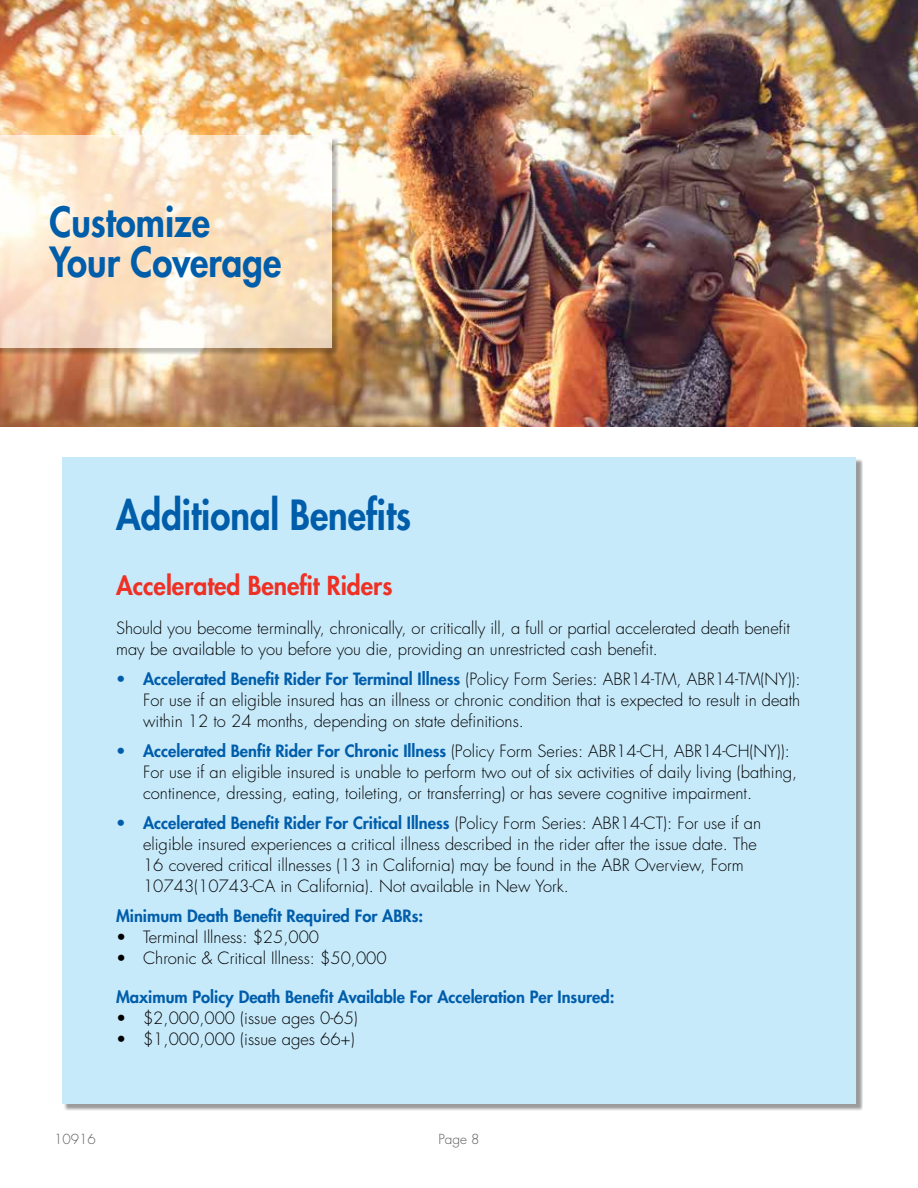
<style>
.page{position:relative;width:918px;height:1188px;background:#fff}
.page>*{position:absolute;margin:0;border:0;box-sizing:border-box;transform-origin:0 0}
.t1{font:800 40.5px/40.5px "Futura";color:#005daa;scale:.9 1}
.t2{font:800 25.5px "Futura";color:#ee3124}
.t3{font:300 16.5px/21px "Futura";color:#000}
.t4{font:800 16.5px "Futura";color:#005daa}
.t5{font:300 13.5px "Futura";color:#58595b}
.s1{font-weight:800;color:#005daa}
</style>
<div class="page">
<img style="left:0;top:0;width:918px;height:427px">
<div style="left:63px;top:459px;width:800px;height:652px;background:#000;opacity:.4"></div>
<div style="left:62px;top:457px;width:794px;height:646px;background:#c7eafb"></div>
<div style="left:0;top:137px;width:339px;height:218px;background:#000;opacity:.4"></div>
<svg style="left:0;top:136px;width:332px;height:212px"></svg>
<h1 class="t1" style="left:50px;top:201px;width:259px">Customize<br>Your Coverage</h1>
<h1 class="t1" style="left:116px;top:495px;width:329px">Additional Benefits</h1>
<h2 class="t2" style="left:116px;top:569px;width:278px">Accelerated Benefit Riders</h2>
<p class="t3" style="left:116px;top:618px;width:675px">Should you become terminally, chronically, or critically ill, a full or partial accelerated death benefit may be available to you before you die, providing an unrestricted cash benefit.</p>
<p class="t3" style="left:143px;top:669px;width:659px;text-align:justify;text-indent:-27px"><span class="s1">• Accelerated Benefit Rider For Terminal Illness</span> (Policy Form Series: ABR14-TM, ABR14-TM(NY)):<br>For use if an eligible insured has an illness or chronic condition that is expected to result in death within 12 to 24 months, depending on state definitions.</p>
<p class="t3" style="left:143px;top:741px;width:656px;text-indent:-27px"><span class="s1">• Accelerated Benfit Rider For Chronic Illness</span> (Policy Form Series: ABR14-CH, ABR14-CH(NY)):<br>For use if an eligible insured is unable to perform two out of six activities of daily living (bathing, continence, dressing, eating, toileting, or transferring) or has severe cognitive impairment.</p>
<p class="t3" style="left:143px;top:813px;width:620px;text-indent:-27px"><span class="s1">• Accelerated Benefit Rider For Critical Illness</span> (Policy Form Series: ABR14-CT): For use if an eligible insured experiences a critical illness described in the rider after the issue date. The 16 covered critical illnesses (13 in California) may be found in the ABR Overview, Form 10743(10743-CA in California). Not available in New York.</p>
<p class="t4" style="left:116px;top:905px;width:309px">Minimum Death Benefit Required For ABRs:</p>
<p class="t3" style="left:116px;top:927px;width:205px">• Terminal Illness: $25,000</p>
<p class="t3" style="left:116px;top:948px;width:272px">• Chronic &amp; Critical Illness: $50,000</p>
<p class="t4" style="left:116px;top:986px;width:500px">Maximum Policy Death Benefit Available For Acceleration Per Insured:</p>
<p class="t3" style="left:116px;top:1008px;width:243px">• $2,000,000 (issue ages 0-65)</p>
<p class="t3" style="left:116px;top:1029px;width:240px">• $1,000,000 (issue ages 66+)</p>
<p class="t5" style="left:54px;top:1131px;width:43px">10916</p>
<p class="t5" style="left:438px;top:1131px;width:43px">Page 8</p>
</div>
